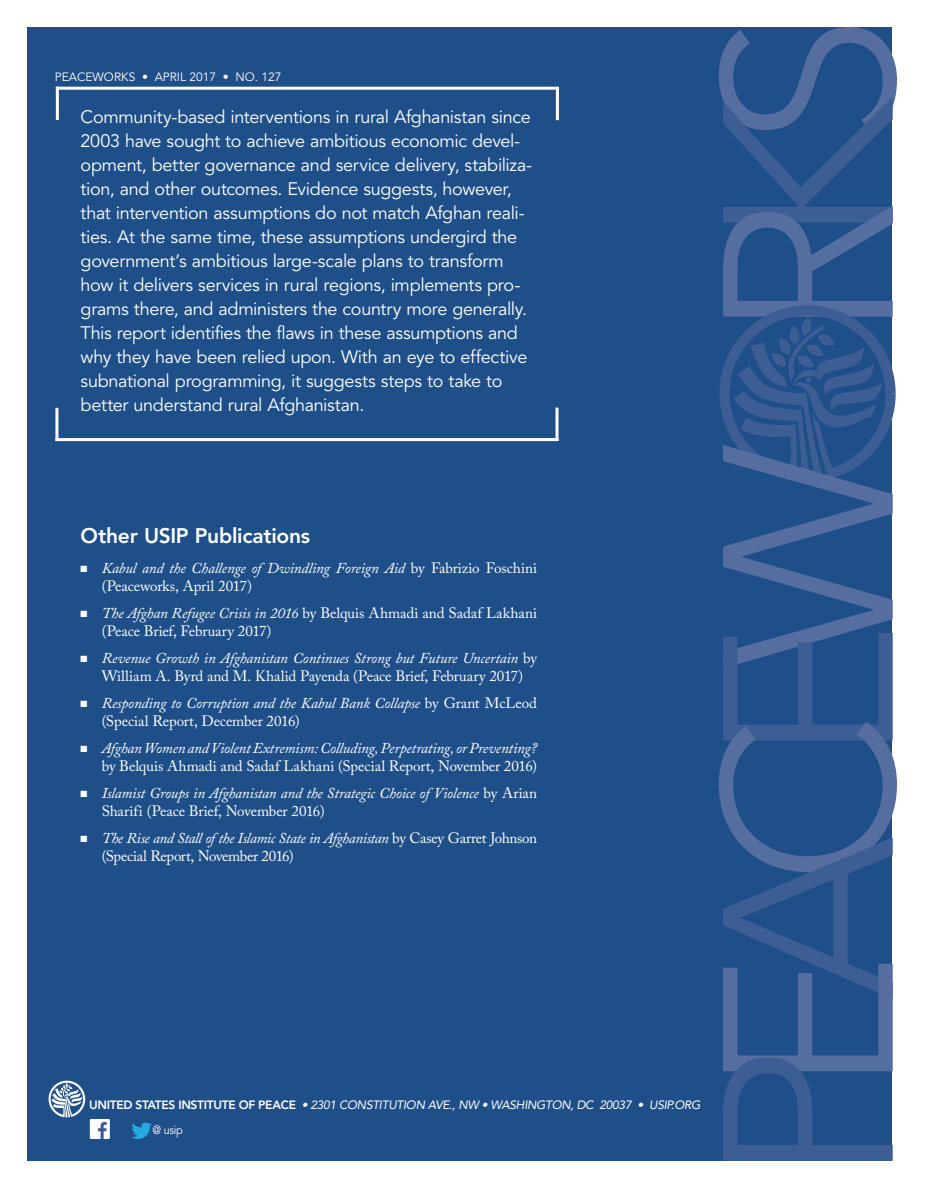
<style>
.page{position:relative;width:933px;height:1188px;background:#fff}
.page>*{position:absolute;margin:0;border:0;box-sizing:border-box;transform-origin:0 0}
.A_Head{font:800 21px "Avenir LT Std";letter-spacing:-.015em;color:#fff}
.back_blurb{font:18px/24px "Avenir LT Std";letter-spacing:-.02em;color:#fff}
.t1{font:italic 15px/18px "Adobe Caslon Pro";letter-spacing:-.01em;color:#fff}
.t2{font:15px/18px "Adobe Caslon Pro";letter-spacing:-.01em;color:#fff}
.t3{font:italic 12px "Avenir LT Std";letter-spacing:-.025em;color:#fff}
.Board___Members__s{font:12px "Avenir LT Std";color:#fff}
.Board___Members__s-2{font:12px "Avenir LT Std";color:#fff;scale:.9 1}
.s1{font-style:normal}
.s2{font-style:italic}
.s3{font-weight:800;font-style:normal}
</style>
<div class="page">
<div style="left:27px;top:27px;width:864px;height:1134px;background:#1f4f89"></div>
<svg style="left:718px;top:27px;width:178px;height:1134px"></svg>
<hr style="left:56px;top:87px;width:502px;height:3px;background:#fff">
<hr style="left:56px;top:87px;width:3px;height:33px;background:#fff">
<hr style="left:555px;top:87px;width:3px;height:33px;background:#fff">
<hr style="left:55px;top:438px;width:503px;height:3px;background:#fff">
<hr style="left:55px;top:408px;width:3px;height:33px;background:#fff">
<hr style="left:555px;top:408px;width:3px;height:33px;background:#fff">
<div style="left:90px;top:1119px;width:20px;height:20px;background:#fff"></div>
<svg style="left:98px;top:1122px;width:9px;height:17px"></svg>
<svg style="left:132px;top:1122px;width:20px;height:17px"></svg>
<svg style="left:49px;top:1081px;width:36px;height:36px"></svg>
<p class="Board___Members__s" style="left:55px;top:70px;width:228px">PEACEWORKS • APRIL 2017 • NO. 127</p>
<p class="back_blurb" style="left:81px;top:105px;width:453px">Community-based interventions in rural Afghanistan since 2003 have sought to achieve ambitious economic devel&shy;opment, better governance and service delivery, stabiliza&shy;tion, and other outcomes. Evidence suggests, however, that intervention assumptions do not match Afghan reali&shy;ties. At the same time, these assumptions undergird the government’s ambitious large-scale plans to transform how it delivers services in rural regions, implements pro&shy;grams there, and administers the country more generally.<br>This report identifies the flaws in these assumptions and why they have been relied upon. With an eye to effective subnational programming, it suggests steps to take to better understand rural Afghanistan.</p>
<p class="A_Head" style="left:81px;top:523px;width:231px">Other USIP Publications</p>
<p class="t1" style="left:102px;top:559px;width:437px;text-indent:-21px">■ Kabul and the Challenge of Dwindling Foreign Aid <span class="s1">by Fabrizio Foschini (Peaceworks, April 2017)</span></p>
<p class="t2" style="left:102px;top:604px;width:436px;text-indent:-21px">■ <span class="s2">The Afghan Refugee Crisis in 2016</span> by Belquis Ahmadi and Sadaf Lakhani (Peace Brief, February 2017)</p>
<p class="t1" style="left:81px;top:649px;width:457px;text-align:center">■ Revenue Growth in Afghanistan Continues Strong but Future Uncertain <span class="s1">by<br>William A. Byrd and M. Khalid Payenda (Peace Brief, February 2017)</span></p>
<p class="t1" style="left:102px;top:694px;width:437px;text-indent:-21px">■ Responding to Corruption and the Kabul Bank Collapse <span class="s1">by Grant McLeod (Special Report, December 2016)</span></p>
<p class="t1" style="left:81px;top:739px;width:458px;text-align:right">■ Afghan Women and Violent Extremism: Colluding, Perpetrating, or Preventing? <span class="s1">by Belquis Ahmadi and Sadaf Lakhani (Special Report, November 2016)</span></p>
<p class="t1" style="left:102px;top:784px;width:436px;text-indent:-21px">■ Islamist Groups in Afghanistan and the Strategic Choice of Violence <span class="s1">by Arian<br>Sharifi (Peace Brief, November 2016)</span></p>
<p class="t2" style="left:102px;top:829px;width:436px;text-indent:-21px">■ <span class="s2">The Rise and Stall of the Islamic State in Afghanistan</span> by Casey Garret Johnson (Special Report, November 2016)</p>
<p class="t3" style="left:89px;top:1098px;width:612px"><span class="s3">UNITED STATES INSTITUTE OF PEACE</span> • 2301 CONSTITUTION AVE., NW • WASHINGTON, DC 20037 • USIP.ORG</p>
<p class="Board___Members__s-2" style="left:152px;top:1123px;width:35px">@ usip</p>
</div>
